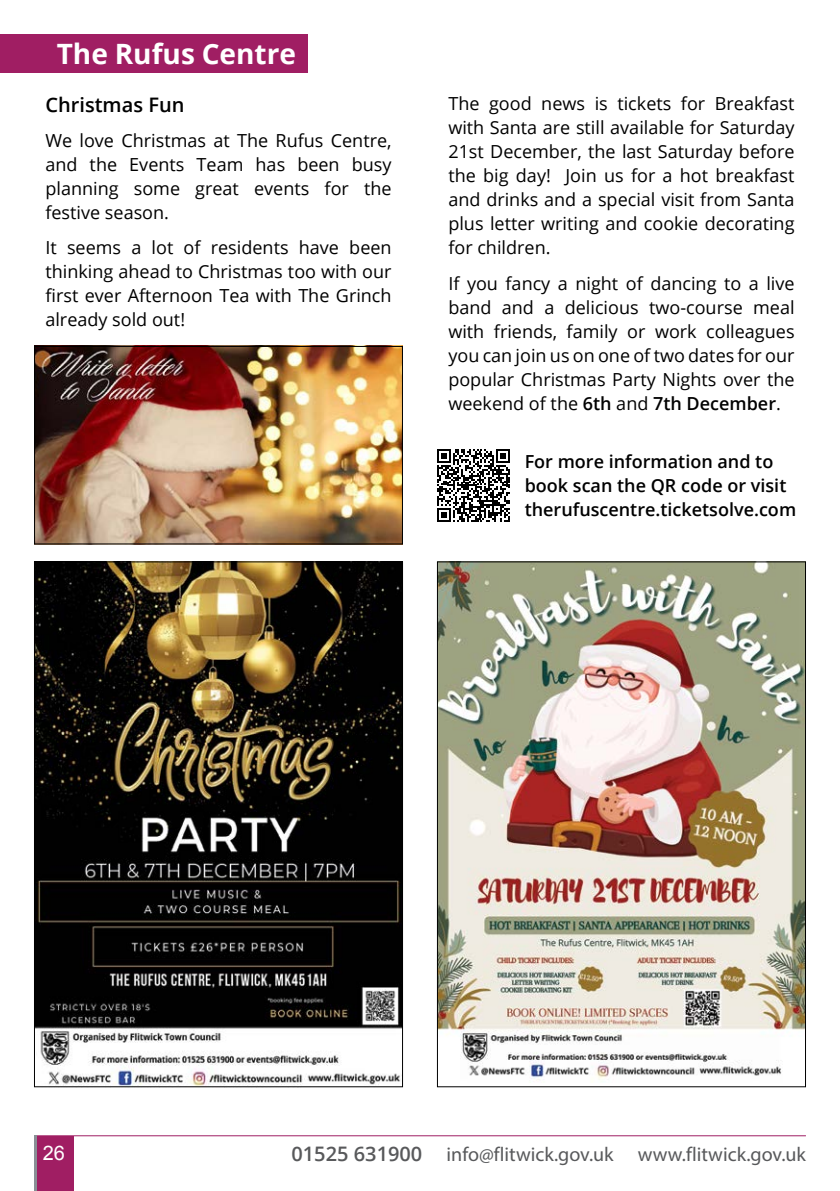
<style>
.page{position:relative;width:840px;height:1191px;background:#fff}
.page>*{position:absolute;margin:0;border:0;box-sizing:border-box;transform-origin:0 0}
.t1{font:700 28px "Open Sans";color:#fff}
.t2{font:20px "Myriad Pro";color:#58595b}
.t3{font:600 20px "Open Sans";color:#000}
.t4{font:20px "Arial";color:#fff}
.t5{font:18px/24px "Open Sans";color:#000;text-align:justify}
.t6{font:600 18px/24px "Open Sans";color:#000}
.s1{font-weight:600}
.s2{font-family:"Open Sans";font-weight:600}
</style>
<div class="page">
<div style="left:34px;top:1136px;width:40px;height:55px;background:#a01e63"></div>
<hr style="left:34px;top:1135px;width:771px;height:1px;background:#a01e63">
<hr style="left:34px;top:1135px;width:3px;height:56px;background:#898f95">
<div style="left:0;top:34px;width:307px;height:39px;background:#a01e63"></div>
<svg style="left:437px;top:449px;width:72px;height:73px"></svg>
<img style="left:36px;top:348px;width:365px;height:194px">
<div style="left:34px;top:346px;width:369px;height:198px;border:1px solid #000"></div>
<img style="left:36px;top:563px;width:365px;height:522px">
<img style="left:439px;top:563px;width:364px;height:518px">
<h1 class="t1" style="left:57px;top:34px;width:241px">The Rufus Centre</h1>
<p class="t3" style="left:45px;top:91px;width:140px">Christmas Fun</p>
<p class="t5" style="left:45px;top:128px;width:347px">We love Christmas at The Rufus Centre, and the Events Team has been busy planning some great events for the festive season.</p>
<p class="t5" style="left:45px;top:235px;width:347px">It seems a lot of residents have been thinking ahead to Christmas too with our first ever Afternoon Tea with The Grinch already sold out!</p>
<p class="t5" style="left:448px;top:91px;width:347px">The good news is tickets for Breakfast with Santa are still available for Saturday 21st December, the last Saturday before the big day! Join us for a hot breakfast and drinks and a special visit from Santa plus letter writing and cookie decorating for children.</p>
<p class="t5" style="left:448px;top:270px;width:347px">If you fancy a night of dancing to a live band and a delicious two-course meal with friends, family or work colleagues you can join us on one of two dates for our popular Christmas Party Nights over the weekend of the <span class="s1">6th</span> and <span class="s1">7th December</span>.</p>
<p class="t6" style="left:524px;top:448px;width:273px">For more information and to book scan the QR code or visit therufuscentre.ticketsolve.com</p>
<p class="t4" style="left:43px;top:1140px;width:24px">26</p>
<p class="t2" style="left:291px;top:1141px;width:515px"><span class="s2">01525 631900</span> info@flitwick.gov.uk www.flitwick.gov.uk</p>
</div>
